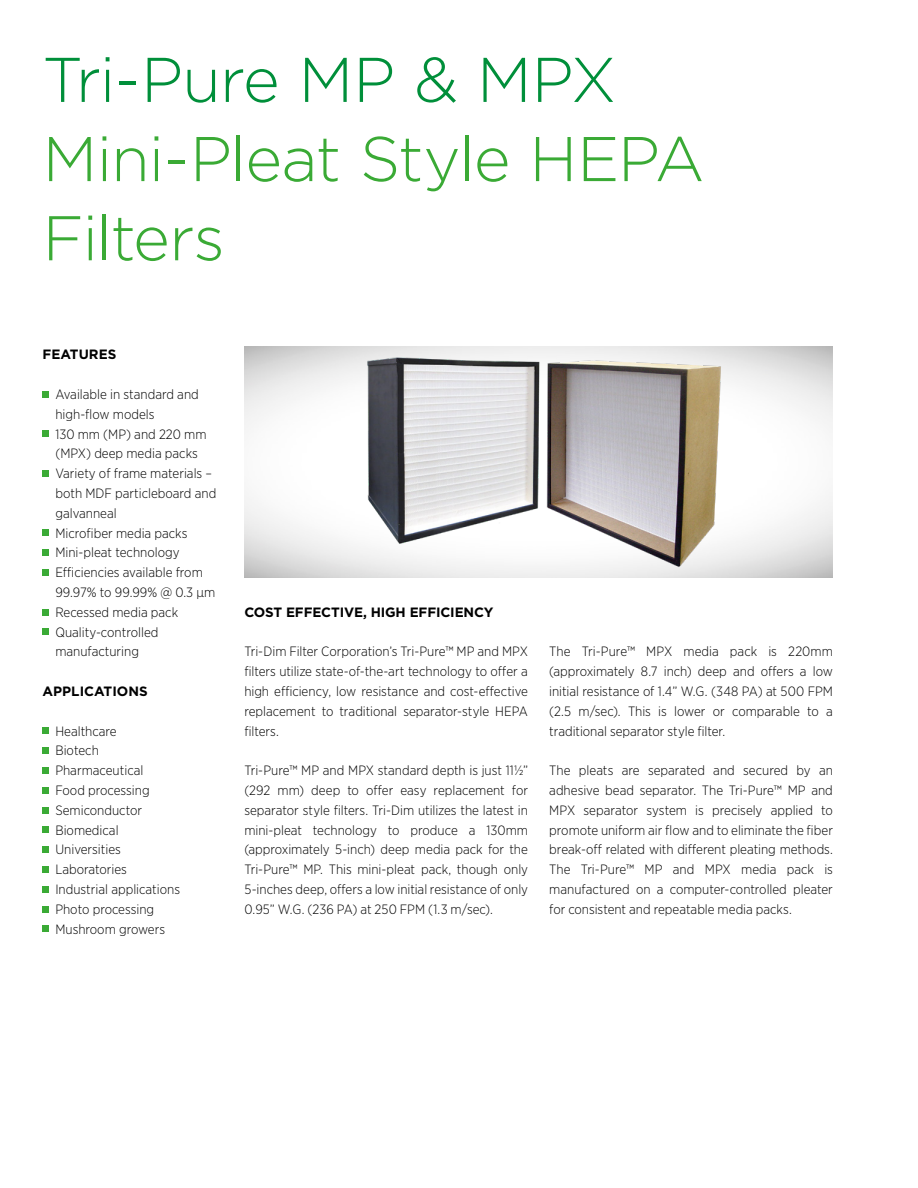
<style>
.page{position:relative;width:918px;height:1188px;background:#fff}
.page>*{position:absolute;margin:0;border:0;box-sizing:border-box;transform-origin:0 0}
.t1{font:300 63px/79.2px "Gotham";letter-spacing:-.02em;color:#3aaa35}
.t2{font:300 63px "Gotham";letter-spacing:-.02em;color:#008f3a}
.t3{font:300 13.5px/19.8px "Gotham Narrow";color:#000;text-align:justify}
.t4{font:700 13.5px "Gotham";letter-spacing:-.01em;color:#000}
</style>
<div class="page">
<svg style="left:43px;top:391px;width:6px;height:6px"></svg>
<svg style="left:43px;top:431px;width:6px;height:6px"></svg>
<div style="left:43px;top:470px;width:6px;height:7px;background:#3aaa35"></div>
<svg style="left:43px;top:530px;width:6px;height:6px"></svg>
<svg style="left:43px;top:550px;width:6px;height:6px"></svg>
<div style="left:43px;top:569px;width:6px;height:7px;background:#3aaa35"></div>
<svg style="left:43px;top:609px;width:6px;height:6px"></svg>
<svg style="left:43px;top:629px;width:6px;height:6px"></svg>
<svg style="left:43px;top:728px;width:6px;height:6px"></svg>
<svg style="left:43px;top:748px;width:6px;height:6px"></svg>
<div style="left:43px;top:767px;width:6px;height:7px;background:#3aaa35"></div>
<svg style="left:43px;top:787px;width:6px;height:6px"></svg>
<svg style="left:43px;top:807px;width:6px;height:6px"></svg>
<svg style="left:43px;top:827px;width:6px;height:6px"></svg>
<svg style="left:43px;top:847px;width:6px;height:6px"></svg>
<div style="left:43px;top:866px;width:6px;height:7px;background:#3aaa35"></div>
<svg style="left:43px;top:886px;width:6px;height:6px"></svg>
<svg style="left:43px;top:906px;width:6px;height:6px"></svg>
<svg style="left:43px;top:926px;width:6px;height:6px"></svg>
<img style="left:351px;top:346px;width:405px;height:229px">
<h1 class="t2" style="left:43px;top:40px;width:575px">Tri-Pure MP &amp; MPX</h1>
<h1 class="t1" style="left:43px;top:118px;width:663px">Mini-Pleat Style HEPA<br>Filters</h1>
<p class="t4" style="left:43px;top:346px;width:75px">FEATURES</p>
<p class="t3" style="left:55px;top:384px;width:162px;text-align:left">Available in standard and high-flow models<br>130 mm (MP) and 220 mm (MPX) deep media packs<br>Variety of frame materials – both MDF particleboard and galvanneal<br>Microfiber media packs<br>Mini-pleat technology<br>Efficiencies available from<br>99.97% to 99.99% @ 0.3 µm<br>Recessed media pack<br>Quality-controlled manufacturing</p>
<p class="t4" style="left:43px;top:682px;width:107px">APPLICATIONS</p>
<p class="t3" style="left:55px;top:721px;width:126px;text-align:left">Healthcare<br>Biotech<br>Pharmaceutical<br>Food processing<br>Semiconductor<br>Biomedical<br>Universities<br>Laboratories<br>Industrial applications<br>Photo processing<br>Mushroom growers</p>
<p class="t4" style="left:244px;top:603px;width:251px">COST EFFECTIVE, HIGH EFFICIENCY</p>
<p class="t3" style="left:244px;top:641px;width:285px">Tri-Dim Filter Corporation’s Tri-Pure™ MP and MPX filters utilize state-of-the-art technology to offer a high efficiency, low resistance and cost-effective replacement to traditional separator-style HEPA filters.</p>
<p class="t3" style="left:244px;top:760px;width:285px">Tri-Pure™ MP and MPX standard depth is just 11½” (292 mm) deep to offer easy replacement for separator style filters. Tri-Dim utilizes the latest in mini-pleat technology to produce a 130mm (approximately 5-inch) deep media pack for the Tri-Pure™ MP. This mini-pleat pack, though only 5-inches deep, offers a low initial resistance of only 0.95” W.G. (236 PA) at 250 FPM (1.3 m/sec).</p>
<p class="t3" style="left:549px;top:641px;width:285px">The Tri-Pure™ MPX media pack is 220mm (approximately 8.7 inch) deep and offers a low initial resistance of 1.4” W.G. (348 PA) at 500 FPM (2.5 m/sec). This is lower or comparable to a traditional separator style filter.</p>
<p class="t3" style="left:549px;top:760px;width:285px">The pleats are separated and secured by an adhesive bead separator. The Tri-Pure™ MP and MPX separator system is precisely applied to promote uniform air flow and to eliminate the fiber break-off related with different pleating methods.<br>The Tri-Pure™ MP and MPX media pack is manufactured on a computer-controlled pleater for consistent and repeatable media packs.</p>
</div>
